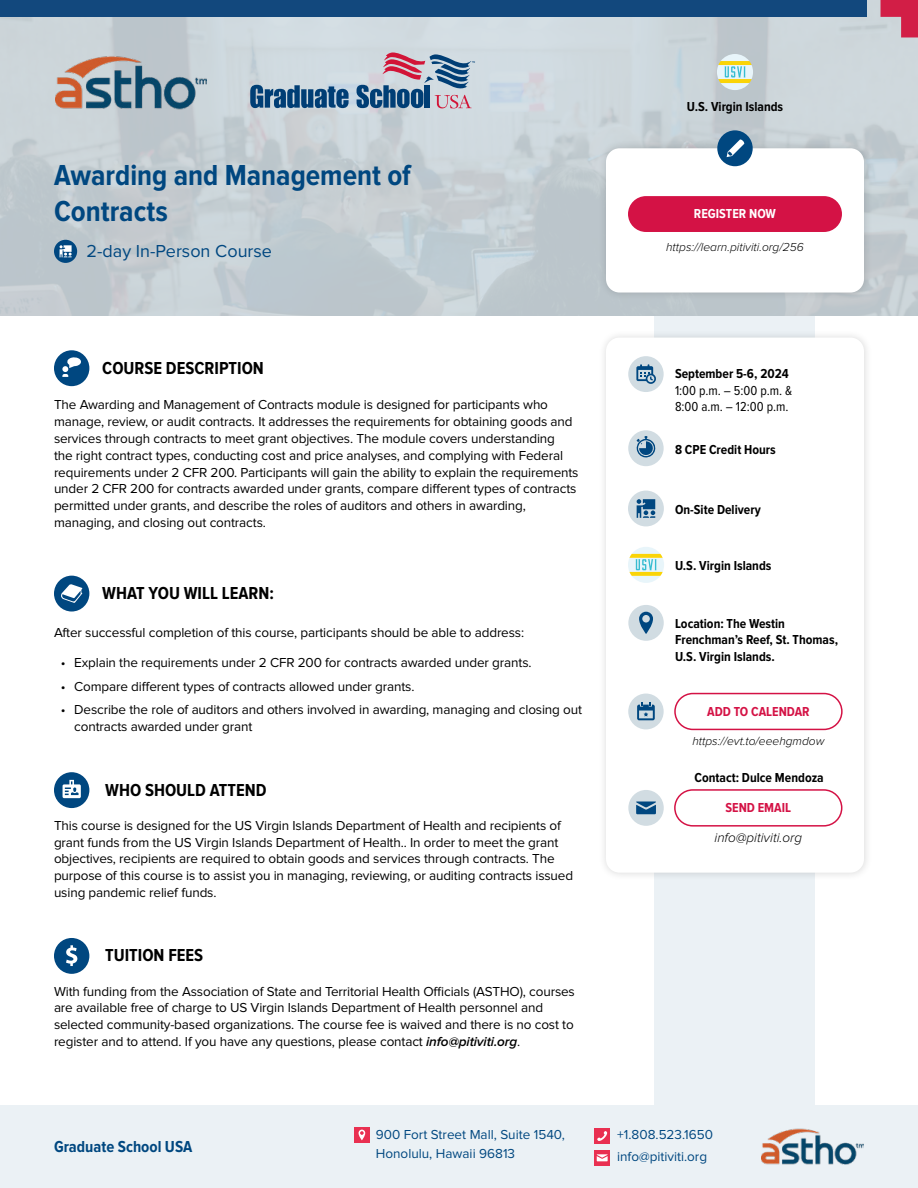
<style>
.page{position:relative;width:918px;height:1188px;background:#fff}
.page>*{position:absolute;margin:0;border:0;box-sizing:border-box;transform-origin:0 0}
.t1{font:700 30px/36px "Proxima Nova Cond";color:#004780}
.t2{font:700 18px "Proxima Nova Cond";color:#000}
.t3{font:18px "Proxima Nova";color:#004780}
.t4{font:700 16.5px "Proxima Nova Cond";color:#004780}
.t5{font:13.5px/16.8px "Proxima Nova";letter-spacing:-.01em;color:#000}
.t6{font:700 13.5px/16.2px "Proxima Nova Cond";color:#000}
.t7{font:13.5px/22.2px "Proxima Nova";color:#004780}
.t8{font:13.5px/16.2px "Proxima Nova Cond";color:#000}
.t9{font:700 13.5px "Proxima Nova Cond";color:#d41245}
.t10{font:italic 300 13.5px "Proxima Nova";color:#000}
.t11{font:700 13.5px "Proxima Nova Cond";color:#fff}
.t12{font:italic 300 12px "Proxima Nova";color:#000}
.s1{font-weight:600;font-style:italic}
</style>
<div class="page">
<div style="left:655px;top:0;width:160px;height:1106px;background:#ebf1f5"></div>
<svg style="left:0;top:0;width:918px;height:315px;background:#c6d0d5"></svg>
<div style="left:54px;top:576px;width:35px;height:36px;background:#004780;border-radius:50%"></div>
<div style="left:597px;top:329px;width:276px;height:552px;background:#000;opacity:.15"></div>
<div style="left:606px;top:338px;width:258px;height:535px;background:#fff;border-radius:14px"></div>
<div style="left:597px;top:140px;width:276px;height:161px;background:#000;opacity:.15"></div>
<div style="left:606px;top:148px;width:258px;height:145px;background:#fff;border-radius:14px"></div>
<div style="left:628px;top:356px;width:36px;height:36px;background:#d1dce2;border-radius:50%"></div>
<div style="left:628px;top:430px;width:36px;height:36px;background:#d1dce2;border-radius:50%"></div>
<svg style="left:636px;top:364px;width:20px;height:20px"></svg>
<svg style="left:636px;top:436px;width:20px;height:22px"></svg>
<div style="left:628px;top:694px;width:36px;height:35px;background:#d1dce2;border-radius:50%"></div>
<svg style="left:637px;top:703px;width:18px;height:17px"></svg>
<div style="left:717px;top:130px;width:36px;height:36px;background:#004780;border-radius:50%"></div>
<svg style="left:727px;top:139px;width:18px;height:18px"></svg>
<div style="left:0;top:1106px;width:918px;height:82px;background:#ebf1f5"></div>
<div style="left:594px;top:1128px;width:16px;height:16px;background:#e93051"></div>
<svg style="left:597px;top:1131px;width:11px;height:10px"></svg>
<div style="left:354px;top:1127px;width:16px;height:16px;background:#e93051"></div>
<svg style="left:359px;top:1130px;width:6px;height:10px"></svg>
<div style="left:594px;top:1150px;width:16px;height:16px;background:#e93051"></div>
<svg style="left:597px;top:1154px;width:11px;height:7px"></svg>
<svg style="left:61px;top:584px;width:21px;height:19px"></svg>
<div style="left:54px;top:350px;width:35px;height:36px;background:#004780;border-radius:50%"></div>
<svg style="left:62px;top:357px;width:19px;height:20px"></svg>
<div style="left:0;top:0;width:867px;height:17px;background:#12487d"></div>
<svg style="left:881px;top:0;width:37px;height:37px"></svg>
<div style="left:628px;top:605px;width:36px;height:36px;background:#d1dce2;border-radius:50%"></div>
<svg style="left:639px;top:612px;width:14px;height:22px"></svg>
<div style="left:674px;top:693px;width:169px;height:37px;border:2px solid #d41245;border-radius:18px"></div>
<div style="left:628px;top:196px;width:214px;height:36px;background:#d41245;border-radius:18px"></div>
<svg style="left:628px;top:491px;width:36px;height:35px"></svg>
<svg style="left:54px;top:240px;width:23px;height:23px"></svg>
<div style="left:54px;top:772px;width:35px;height:36px;background:#004780;border-radius:50%"></div>
<svg style="left:63px;top:780px;width:18px;height:18px"></svg>
<svg style="left:717px;top:54px;width:36px;height:36px"></svg>
<svg style="left:628px;top:547px;width:36px;height:36px"></svg>
<img style="left:762px;top:1128px;width:102px;height:37px">
<div style="left:54px;top:938px;width:35px;height:36px;background:#004780;border-radius:50%"></div>
<svg style="left:66px;top:945px;width:11px;height:21px"></svg>
<svg style="left:250px;top:85px;width:99px;height:23px;background:#48749a"></svg>
<svg style="left:357px;top:51px;width:118px;height:57px;background:#9a9fb4"></svg>
<img style="left:56px;top:56px;width:150px;height:54px">
<div style="left:628px;top:790px;width:36px;height:36px;background:#d1dce2;border-radius:50%"></div>
<svg style="left:636px;top:802px;width:20px;height:12px"></svg>
<div style="left:674px;top:789px;width:168px;height:38px;border:2px solid #d41245;border-radius:18px"></div>
<h1 class="t1" style="left:54px;top:159px;width:358px">Awarding and Management of<br>Contracts</h1>
<h2 class="t3" style="left:87px;top:242px;width:187px">2-day In-Person Course</h2>
<h2 class="t2" style="left:102px;top:360px;width:163px">COURSE DESCRIPTION</h2>
<p class="t5" style="left:54px;top:397px;width:526px">The Awarding and Management of Contracts module is designed for participants who manage, review, or audit contracts. It addresses the requirements for obtaining goods and services through contracts to meet grant objectives. The module covers understanding<br>the right contract types, conducting cost and price analyses, and complying with Federal requirements under 2 CFR 200. Participants will gain the ability to explain the requirements under 2 CFR 200 for contracts awarded under grants, compare different types of contracts permitted under grants, and describe the roles of auditors and others in awarding, managing, and closing out contracts.</p>
<h2 class="t2" style="left:102px;top:585px;width:173px">WHAT YOU WILL LEARN:</h2>
<p class="t5" style="left:54px;top:625px;width:472px">After successful completion of this course, participants should be able to address:</p>
<p class="t5" style="left:61px;top:655px;width:472px">• Explain the requirements under 2 CFR 200 for contracts awarded under grants.</p>
<p class="t5" style="left:61px;top:678px;width:355px">• Compare different types of contracts allowed under grants.</p>
<p class="t5" style="left:74px;top:702px;width:509px;text-indent:-14px">• Describe the role of auditors and others involved in awarding, managing and closing out contracts awarded under grant</p>
<h2 class="t2" style="left:105px;top:781px;width:163px">WHO SHOULD ATTEND</h2>
<p class="t5" style="left:54px;top:818px;width:521px">This course is designed for the US Virgin Islands Department of Health and recipients of grant funds from the US Virgin Islands Department of Health.. In order to meet the grant objectives, recipients are required to obtain goods and services through contracts. The purpose of this course is to assist you in managing, reviewing, or auditing contracts issued using pandemic relief funds.</p>
<h2 class="t2" style="left:105px;top:947px;width:100px">TUITION FEES</h2>
<p class="t5" style="left:54px;top:983px;width:522px">With funding from the Association of State and Territorial Health Officials (ASTHO), courses are available free of charge to US Virgin Islands Department of Health personnel and selected community-based organizations. The course fee is waived and there is no cost to register and to attend. If you have any questions, please contact <span class="s1">info@pitiviti.org</span>.</p>
<p class="t6" style="left:687px;top:99px;width:98px">U.S. Virgin Islands</p>
<p class="t11" style="left:694px;top:208px;width:84px">REGISTER NOW</p>
<p class="t12" style="left:666px;top:241px;width:139px">https://learn.pitiviti.org/256</p>
<p class="t6" style="left:675px;top:366px;width:115px">September 5-6, 2024</p>
<p class="t8" style="left:675px;top:383px;width:119px">1:00 p.m. – 5:00 p.m. &amp;<br>8:00 a.m. – 12:00 p.m.</p>
<p class="t6" style="left:675px;top:442px;width:102px">8 CPE Credit Hours</p>
<p class="t6" style="left:675px;top:502px;width:87px">On-Site Delivery</p>
<p class="t6" style="left:675px;top:558px;width:98px">U.S. Virgin Islands</p>
<p class="t6" style="left:675px;top:616px;width:165px">Location: The Westin<br>Frenchman’s Reef, St. Thomas,<br>U.S. Virgin Islands.</p>
<p class="t9" style="left:707px;top:705px;width:104px">ADD TO CALENDAR</p>
<p class="t12" style="left:692px;top:736px;width:134px">https://evt.to/eeehgmdow</p>
<p class="t6" style="left:695px;top:770px;width:131px">Contact: Dulce Mendoza</p>
<p class="t9" style="left:725px;top:802px;width:67px">SEND EMAIL</p>
<p class="t10" style="left:714px;top:832px;width:89px">info@pitiviti.org</p>
<p class="t7" style="left:376px;top:1125px;width:191px;line-height:19.2px">900 Fort Street Mall, Suite 1540,<br>Honolulu, Hawaii 96813</p>
<p class="t4" style="left:54px;top:1139px;width:140px">Graduate School USA</p>
<p class="t7" style="left:617px;top:1124px;width:97px">+1.808.523.1650 info@pitiviti.org</p>
</div>
